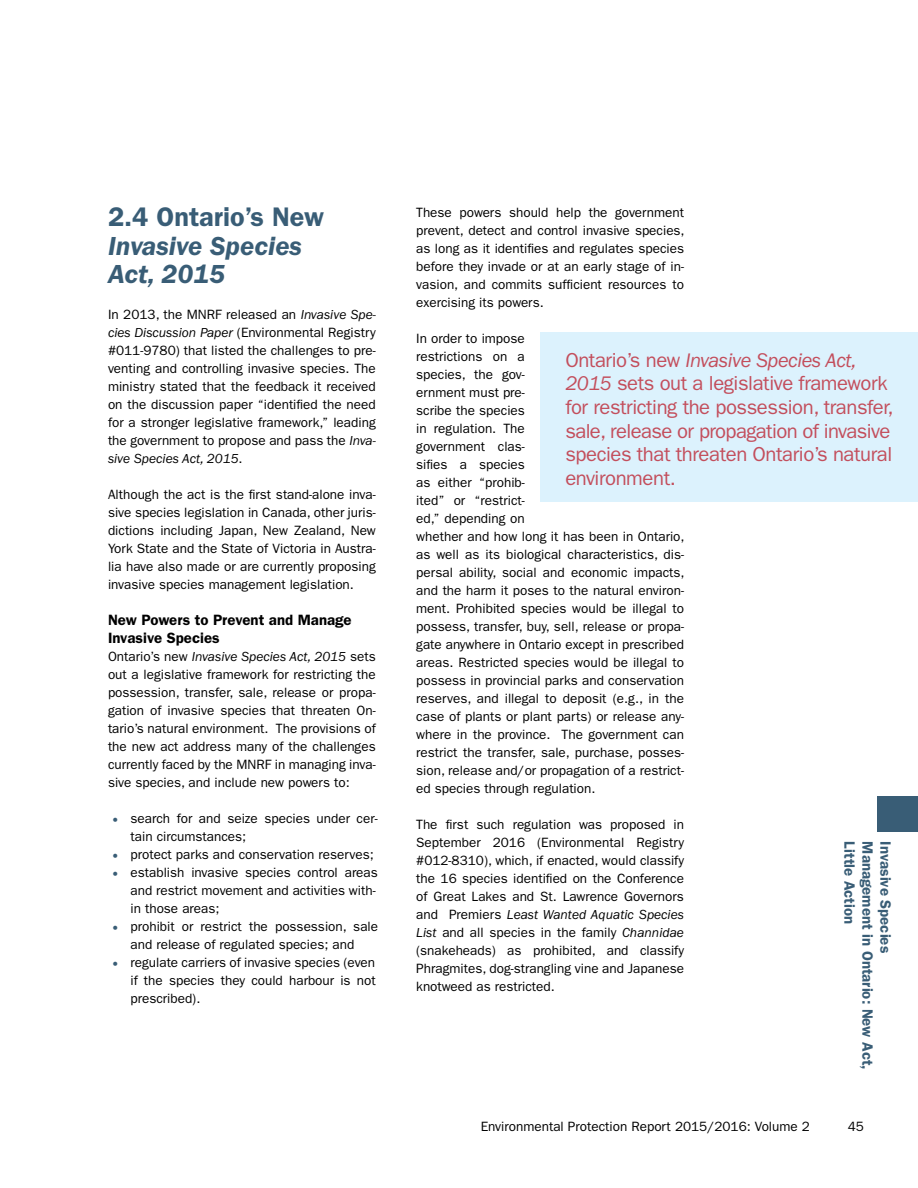
<style>
.page{position:relative;width:918px;height:1188px;background:#fff}
.page>*{position:absolute;margin:0;border:0;box-sizing:border-box;transform-origin:0 0}
.t1{font:italic 600 27px/28.5px "ITC Franklin Gothic Std";color:#395d76}
.t2{font:600 27px "ITC Franklin Gothic Std";color:#395d76}
.t3{font:20.25px/23.7px "ITC Franklin Gothic Std";letter-spacing:-.02em;color:#c34e5c}
.t4{font:600 15px "ITC Franklin Gothic Std";color:#395d76}
.t5{font:600 15px/18px "ITC Franklin Gothic Std";color:#000}
.t6{font:13.5px/18px "ITC Franklin Gothic Std";color:#000;text-align:justify}
.s1{font-style:italic}
.s2{font-size:24px;color:#395d76}
</style>
<div class="page">
<div style="left:877px;top:796px;width:41px;height:36px;background:#395d76"></div>
<div style="left:540px;top:333px;width:378px;height:169px;background:#dcf2fd"></div>
<h1 class="t2" style="left:108px;top:201px;width:218px">2.4 Ontario’s New</h1>
<h1 class="t1" style="left:108px;top:232px;width:196px">Invasive Species<br>Act, 2015</h1>
<p class="t6" style="left:108px;top:306px;width:269px">In 2013, the MNRF released an <span class="s1">Invasive Spe&shy;cies Discussion Paper</span> (Environmental Registry #011-9780) that listed the challenges to pre&shy;venting and controlling invasive species. The ministry stated that the feedback it received on the discussion paper “identified the need for a stronger legislative framework,” leading the government to propose and pass the <span class="s1">Inva&shy;sive Species Act, 2015</span>.</p>
<p class="t6" style="left:108px;top:486px;width:269px">Although the act is the first stand-alone inva&shy;sive species legislation in Canada, other juris&shy;dictions including Japan, New Zealand, New York State and the State of Victoria in Austra&shy;lia have also made or are currently proposing invasive species management legislation.</p>
<p class="t5" style="left:108px;top:611px;width:245px">New Powers to Prevent and Manage<br>Invasive Species</p>
<p class="t6" style="left:108px;top:648px;width:269px">Ontario’s new <span class="s1">Invasive Species Act, 2015</span> sets out a legislative framework for restricting the possession, transfer, sale, release or propa&shy;gation of invasive species that threaten On&shy;tario’s natural environment. The provisions of the new act address many of the challenges currently faced by the MNRF in managing inva&shy;sive species, and include new powers to:</p>
<p class="t6" style="left:130px;top:810px;width:249px;text-indent:-22px"><span class="s2">•</span> search for and seize species under cer&shy;tain circumstances;</p>
<p class="t6" style="left:108px;top:846px;width:267px"><span class="s2">•</span> protect parks and conservation reserves;</p>
<p class="t6" style="left:130px;top:864px;width:249px;text-align:left;text-indent:-22px"><span class="s2">•</span> establish invasive species control areas and restrict movement and activities with&shy;in those areas;</p>
<p class="t6" style="left:108px;top:918px;width:272px;text-align:center"><span class="s2">•</span> prohibit or restrict the possession, sale and release of regulated species; and</p>
<p class="t6" style="left:130px;top:954px;width:247px;text-indent:-22px"><span class="s2">•</span> regulate carriers of invasive species (even if the species they could harbour is not prescribed).</p>
<p class="t6" style="left:416px;top:204px;width:270px">These powers should help the government prevent, detect and control invasive species, as long as it identifies and regulates species before they invade or at an early stage of in&shy;vasion, and commits sufficient resources to exercising its powers.</p>
<p class="t6" style="left:416px;top:329px;width:270px;text-align:left">In order to impose<br>restrictions on a<br>species, the gov-<br>ernment must pre-<br>scribe the species<br>in regulation. The<br>government clas-<br>sifies a species<br>as either “prohib-<br>ited” or “restrict-<br>ed,” depending on<br>whether and how long it has been in Ontario, as well as its biological characteristics, dis&shy;persal ability, social and economic impacts, and the harm it poses to the natural environ&shy;ment. Prohibited species would be illegal to possess, transfer, buy, sell, release or propa&shy;gate anywhere in Ontario except in prescribed areas. Restricted species would be illegal to possess in provincial parks and conservation reserves, and illegal to deposit (e.g., in the case of plants or plant parts) or release any&shy;where in the province. The government can restrict the transfer, sale, purchase, posses&shy;sion, release and/or propagation of a restrict&shy;ed species through regulation.</p>
<p class="t6" style="left:416px;top:815px;width:269px">The first such regulation was proposed in September 2016 (Environmental Registry #012-8310), which, if enacted, would classify the 16 species identified on the Conference of Great Lakes and St. Lawrence Governors and Premiers <span class="s1">Least Wanted Aquatic Species List</span> and all species in the family <span class="s1">Channidae </span>(snakeheads) as prohibited, and classify Phragmites, dog-strangling vine and Japanese knotweed as restricted.</p>
<h2 class="t3" style="left:565px;top:348px;width:330px">Ontario’s new <span class="s1">Invasive Species Act, 2015</span> sets out a legislative framework for restricting the possession, transfer, sale, release or propagation of invasive species that threaten Ontario’s natural environment.</h2>
<p class="t4" style="left:859px;top:841px;width:84px;rotate:90deg">Little Action</p>
<p class="t4" style="left:877px;top:841px;width:230px;rotate:90deg">Management in Ontario: New Act,</p>
<p class="t4" style="left:895px;top:841px;width:113px;rotate:90deg">Invasive Species</p>
<p class="t6" style="left:481px;top:1117px;width:331px">Environmental Protection Report 2015/2016: Volume 2</p>
<p class="t6" style="left:848px;top:1117px;width:18px">45</p>
</div>
